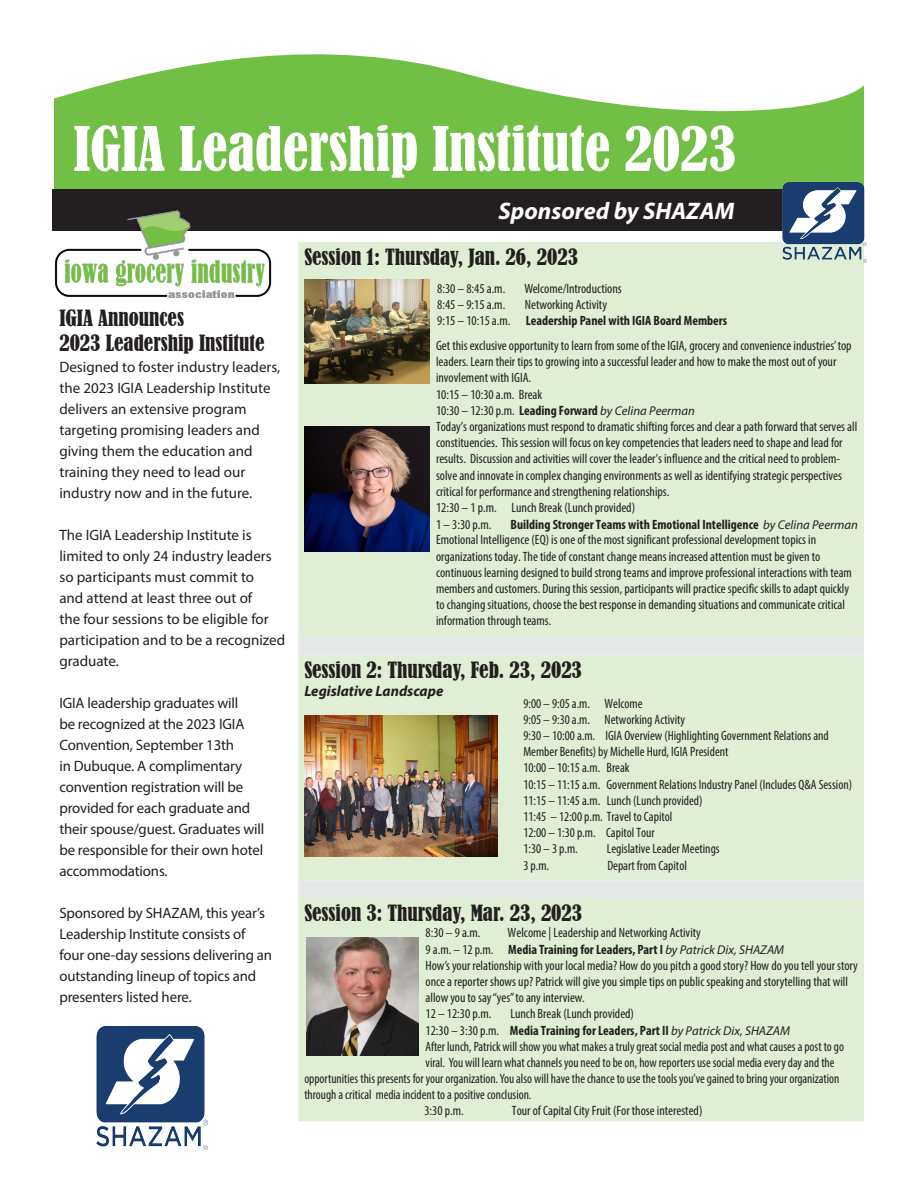
<style>
.page{position:relative;width:918px;height:1188px;background:#fff}
.page>*{position:absolute;margin:0;border:0;box-sizing:border-box;transform-origin:0 0}
.t1{font:condensed 57px "Bernard";color:#fff}
.t2{font:italic 700 24px "Myriad Pro";color:#fff}
.t3{font:condensed 21px "Bernard";color:#231f20}
.t4{font:15px/21px "Myriad Pro";letter-spacing:-.01em;color:#231f20}
.t5{font:italic 700 15px "Myriad Pro";color:#231f20}
.t6{font:condensed 13.5px/16.2px "Myriad Pro";color:#231f20}
.t7{font:condensed 13.5px "Myriad Pro";color:#231f20;scale:.96 1}
.t8{font:700 condensed 13.5px "Myriad Pro";color:#231f20}
.s1{font-weight:700}
.s2{font-style:italic;font-stretch:normal;font-size:12.75px}
.s3{font-weight:400}
.s4{font-weight:400;font-style:italic;font-stretch:normal;font-size:12.75px}
</style>
<div class="page">
<svg style="left:54px;top:54px;width:810px;height:136px;fill:#71bf44"></svg>
<div style="left:298px;top:242px;width:566px;height:879px;background:#dfeed4"></div>
<svg style="left:298px;top:637px;width:566px;height:261px;background:#dfecd7"></svg>
<img style="left:304px;top:426px;width:125px;height:126px">
<img style="left:304px;top:716px;width:194px;height:140px">
<img style="left:306px;top:937px;width:113px;height:118px">
<img style="left:304px;top:280px;width:125px;height:103px">
<img style="left:96px;top:1026px;width:111px;height:123px">
<div style="left:52px;top:190px;width:736px;height:41px;background:#231f20"></div>
<img style="left:54px;top:210px;width:217px;height:87px">
<img style="left:783px;top:182px;width:84px;height:80px">
<p class="t1" style="left:74px;top:116px;width:664px">IGIA Leadership Institute 2023</p>
<p class="t3" style="left:59px;top:306px;width:126px">IGIA Announces</p>
<p class="t3" style="left:59px;top:331px;width:207px">2023 Leadership Institute</p>
<p class="t4" style="left:59px;top:357px;width:222px">Designed to foster industry leaders, the 2023 IGIA Leadership Institute delivers an extensive program targeting promising leaders and giving them the education and training they need to lead our industry now and in the future.</p>
<p class="t4" style="left:59px;top:525px;width:227px">The IGIA Leadership Institute is limited to only 24 industry leaders so participants must commit to<br>and attend at least three out of<br>the four sessions to be eligible for participation and to be a recognized graduate.</p>
<p class="t4" style="left:59px;top:693px;width:207px">IGIA leadership graduates will<br>be recognized at the 2023 IGIA<br>Convention, September 13th<br>in Dubuque. A complimentary convention registration will be provided for each graduate and their spouse/guest. Graduates will be responsible for their own hotel accommodations.</p>
<p class="t4" style="left:59px;top:903px;width:214px">Sponsored by SHAZAM, this year’s<br>Leadership Institute consists of four one-day sessions delivering an outstanding lineup of topics and presenters listed here.</p>
<p class="t2" style="left:499px;top:196px;width:237px">Sponsored by SHAZAM</p>
<p class="t3" style="left:304px;top:245px;width:275px">Session 1: Thursday, Jan. 26, 2023</p>
<p class="t6" style="left:437px;top:280px;width:70px">8:30 – 8:45 a.m.</p>
<p class="t6" style="left:524px;top:280px;width:99px">Welcome/Introductions</p>
<p class="t6" style="left:437px;top:296px;width:70px">8:45 – 9:15 a.m.</p>
<p class="t6" style="left:525px;top:296px;width:84px">Networking Activity</p>
<p class="t6" style="left:437px;top:312px;width:75px">9:15 – 10:15 a.m.</p>
<p class="t8" style="left:526px;top:312px;width:203px">Leadership Panel with IGIA Board Members</p>
<p class="t6" style="left:436px;top:337px;width:423px">Get this exclusive opportunity to learn from some of the IGIA, grocery and convenience industries’ top leaders. Learn their tips to growing into a successful leader and how to make the most out of your invovlement with IGIA.<br>10:15 – 10:30 a.m. Break<br>10:30 – 12:30 p.m. <span class="s1">Leading Forward</span> <span class="s2">by Celina Peerman<br></span>Today’s organizations must respond to dramatic shifting forces and clear a path forward that serves all constituencies. This session will focus on key competencies that leaders need to shape and lead for results. Discussion and activities will cover the leader’s influence and the critical need to problem&shy;solve and innovate in complex changing environments as well as identifying strategic perspectives critical for performance and strengthening relationships.<br>12:30 – 1 p.m. Lunch Break (Lunch provided)<br>1 – 3:30 p.m.</p>
<p class="t6" style="left:436px;top:516px;width:424px;text-indent:75px"><span class="s1">Building Stronger Teams with Emotional Intelligence</span> <span class="s2">by Celina Peerman </span>Emotional Intelligence (EQ) is one of the most significant professional development topics in organizations today. The tide of constant change means increased attention must be given to continuous learning designed to build strong teams and improve professional interactions with team members and customers. During this session, participants will practice specific skills to adapt quickly to changing situations, choose the best response in demanding situations and communicate critical information through teams.</p>
<p class="t3" style="left:304px;top:658px;width:279px">Session 2: Thursday, Feb. 23, 2023</p>
<p class="t5" style="left:304px;top:681px;width:141px">Legislative Landscape</p>
<p class="t6" style="left:523px;top:695px;width:330px">9:00 – 9:05 a.m. Welcome<br>9:05 – 9:30 a.m. Networking Activity<br>9:30 – 10:00 a.m. IGIA Overview (Highlighting Government Relations and Member Benefits) by Michelle Hurd, IGIA President<br>10:00 – 10:15 a.m. Break<br>10:15 – 11:15 a.m. Government Relations Industry Panel (Includes Q&amp;A Session)<br>11:15 – 11:45 a.m. Lunch (Lunch provided)<br>11:45 – 12:00 p.m. Travel to Capitol<br>12:00 – 1:30 p.m. Capitol Tour<br>1:30 – 3 p.m.</p>
<p class="t6" style="left:607px;top:841px;width:114px">Legislative Leader Meetings</p>
<p class="t6" style="left:523px;top:857px;width:27px">3 p.m.</p>
<p class="t6" style="left:607px;top:857px;width:81px">Depart from Capitol</p>
<p class="t3" style="left:304px;top:901px;width:279px">Session 3: Thursday, Mar. 23, 2023</p>
<p class="t6" style="left:426px;top:924px;width:57px">8:30 – 9 a.m.</p>
<p class="t6" style="left:426px;top:924px;width:434px;text-indent:82px">Welcome | Leadership and Networking Activity<br>9 a.m. – 12 p.m. <span class="s1">Media Training for Leaders, Part I</span> <span class="s2">by Patrick Dix, SHAZAM<br></span>How’s your relationship with your local media? How do you pitch a good story? How do you tell your story once a reporter shows up? Patrick will give you simple tips on public speaking and storytelling that will allow you to say “yes” to any interview.<br>12 – 12:30 p.m.</p>
<p class="t6" style="left:511px;top:1005px;width:125px">Lunch Break (Lunch provided)</p>
<p class="t8" style="left:426px;top:1022px;width:366px"><span class="s3">12:30 – 3:30 p.m.</span> Media Training for Leaders, Part II <span class="s4">by Patrick Dix, SHAZAM</span></p>
<p class="t7" style="left:426px;top:1038px;width:437px">After lunch, Patrick will show you what makes a truly great social media post and what causes a post to go</p>
<p class="t7" style="left:426px;top:1054px;width:428px">viral. You will learn what channels you need to be on, how reporters use social media every day and the</p>
<p class="t7" style="left:304px;top:1070px;width:559px">opportunities this presents for your organization. You also will have the chance to use the tools you’ve gained to bring your organization</p>
<p class="t7" style="left:304px;top:1086px;width:238px">through a critical media incident to a positive conclusion.</p>
<p class="t6" style="left:424px;top:1103px;width:41px">3:30 p.m.</p>
<p class="t6" style="left:512px;top:1103px;width:192px">Tour of Capital City Fruit (For those interested)</p>
</div>
